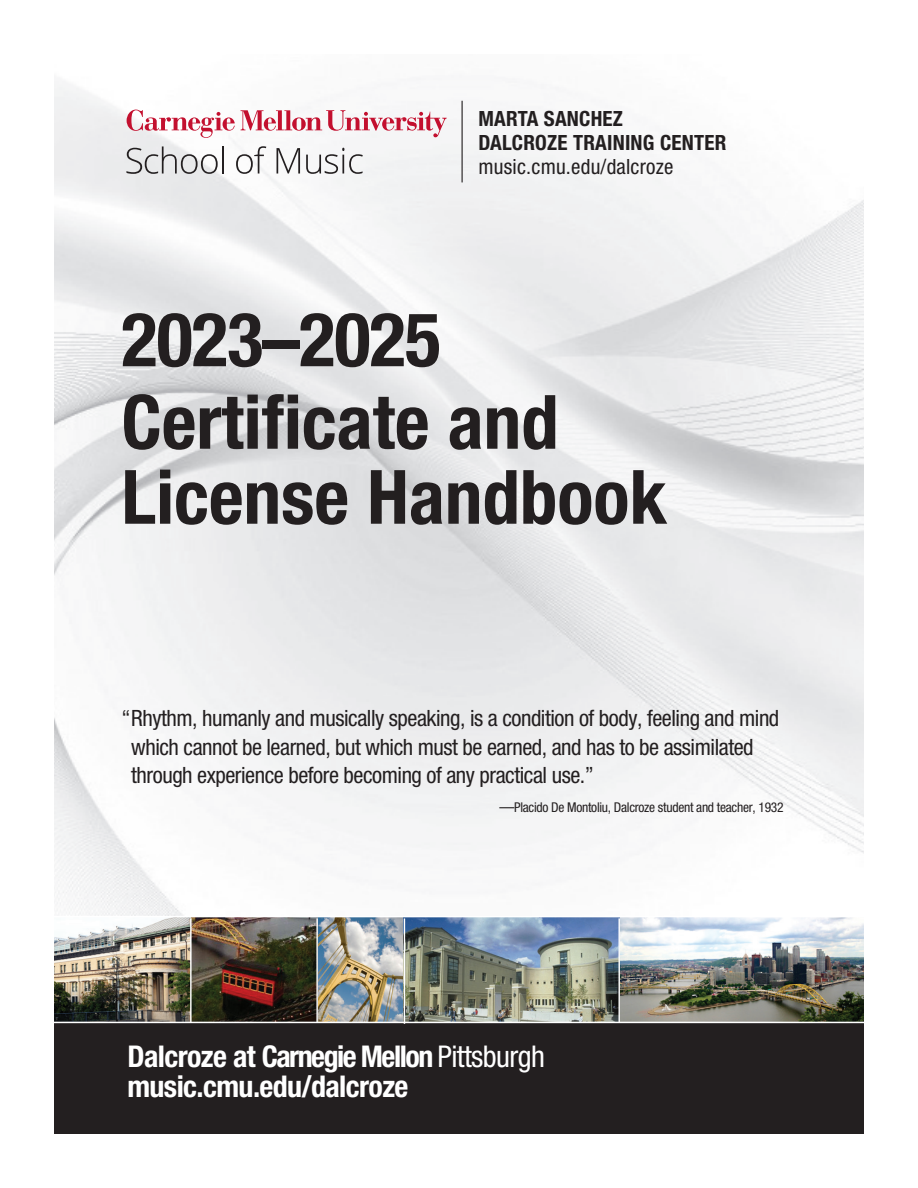
<style>
.page{position:relative;width:918px;height:1188px;background:#fff}
.page>*{position:absolute;margin:0;border:0;box-sizing:border-box;transform-origin:0 0}
.t1{font:700 condensed 75px/82.5px "Helvetica Neue";color:#231f20}
.t2{font:700 condensed 30px/30px "Helvetica Neue";letter-spacing:-.02em;color:#fff}
.t3{font:condensed 22.5px/28.5px "Helvetica Neue LT Std";letter-spacing:-.02em;color:#231f20}
.t4{font:700 condensed 21px/24px "Helvetica Neue";letter-spacing:.01em;color:#231f20}
.t5{font:condensed 21px "Helvetica Neue LT Std";letter-spacing:.01em;color:#231f20}
.t6{font:condensed 13.5px "Helvetica Neue LT Std";letter-spacing:-.02em;color:#231f20}
.s1{font-size:15px}
.s2{font-family:"Helvetica Neue LT Std";font-weight:400}
</style>
<div class="page">
<img style="left:317px;top:917px;width:87px;height:105px">
<img style="left:404px;top:917px;width:460px;height:105px">
<img style="left:54px;top:917px;width:263px;height:105px">
<img style="left:54px;top:84px;width:810px;height:832px">
<div style="left:54px;top:1022px;width:810px;height:111px;background:#231f20"></div>
<hr style="left:404px;top:918px;width:1px;height:106px;background:#fff">
<hr style="left:48px;top:1022px;width:847px;height:1px;background:#fff">
<hr style="left:316px;top:918px;width:2px;height:104px;background:#fff">
<hr style="left:190px;top:918px;width:2px;height:105px;background:#fff">
<hr style="left:619px;top:918px;width:1px;height:104px;background:#fff">
<hr style="left:462px;top:101px;width:1px;height:81px;background:#231f20">
<svg style="left:127px;top:110px;width:108px;height:28px"></svg>
<svg style="left:241px;top:110px;width:206px;height:27px"></svg>
<svg style="left:126px;top:146px;width:92px;height:28px"></svg>
<hr style="left:222px;top:146px;width:2px;height:28px;background:#231f20">
<svg style="left:236px;top:146px;width:30px;height:28px"></svg>
<svg style="left:277px;top:148px;width:23px;height:26px"></svg>
<svg style="left:306px;top:148px;width:57px;height:26px"></svg>
<p class="t4" style="left:479px;top:106px;width:249px">MARTA SANCHEZ<br>DALCROZE TRAINING CENTER</p>
<p class="t5" style="left:479px;top:154px;width:196px">music.cmu.edu/dalcroze</p>
<h1 class="t1" style="left:121px;top:297px;width:439px">2023–2025<br>Certificate and</h1>
<h1 class="t1" style="left:121px;top:455px;width:547px">License Handbook</h1>
<p class="t3" style="left:131px;top:704px;width:650px;text-indent:-10px">“Rhythm, humanly and musically speaking, is a condition of body, feeling and mind which cannot be learned, but which must be earned, and has to be assimilated through experience before becoming of any practical use.”</p>
<p class="t6" style="left:499px;top:799px;width:286px"><span class="s1">—</span>Placido De Montoliu, Dalcroze student and teacher, 1932</p>
<h2 class="t2" style="left:127px;top:1041px;width:419px">Dalcroze at Carnegie Mellon <span class="s2">Pittsburgh </span>music.cmu.edu/dalcroze</h2>
</div>
